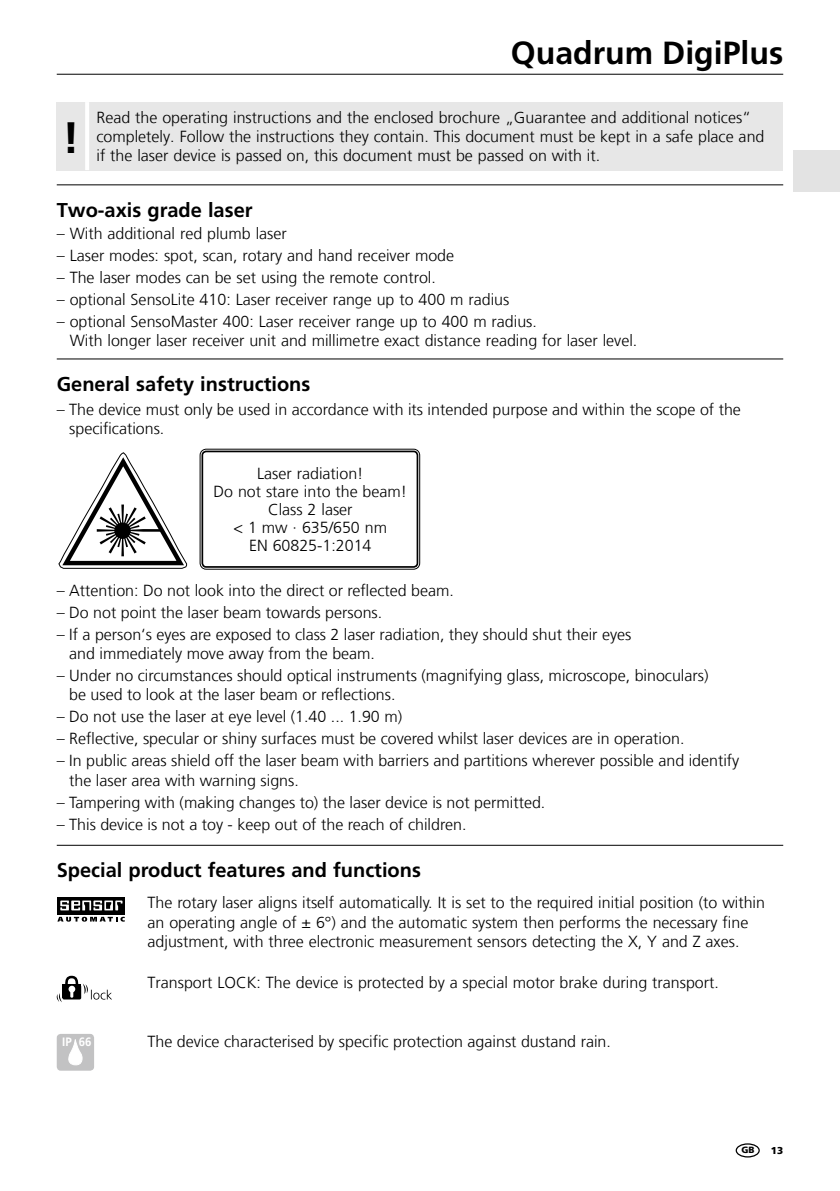
<style>
.page{position:relative;width:840px;height:1191px;background:#fff}
.page>*{position:absolute;margin:0;border:0;box-sizing:border-box;transform-origin:0 0}
.t1{font:700 44px "Frutiger LT Com";color:#000}
.t2{font:700 32px "Frutiger LT Com";color:#000}
.t3{font:700 20px "Frutiger LT Com";color:#000}
.t4{font:300 16px/19.2px "Frutiger LT Com";color:#000}
.t5{font:700 12.2px "Frutiger LT Com";color:#fff;scale:.94 1}
.t6{font:900 10px "Frutiger LT Com";color:#000}
.t7{font:900 9px "Frutiger LT Com";color:#000}
</style>
<div class="page">
<hr style="left:57px;top:74px;width:725px;height:1px;background:#000">
<hr style="left:57px;top:184px;width:725px;height:1px;background:#000">
<div style="left:735px;top:1143px;width:24px;height:14px;border:1px solid #000;border-radius:50%"></div>
<div style="left:792px;top:150px;width:47px;height:41px;background:#e3e3e3"></div>
<div style="left:57px;top:102px;width:725px;height:68px;background:#e7e7e7"></div>
<hr style="left:85px;top:102px;width:4px;height:68px;background:#fff">
<hr style="left:57px;top:845px;width:725px;height:1px;background:#000">
<svg style="left:57px;top:975px;width:55px;height:27px"></svg>
<div style="left:57px;top:1034px;width:37px;height:36px;background:#c2c2c3;border-radius:4px"></div>
<svg style="left:69px;top:1039px;width:13px;height:26px"></svg>
<div style="left:57px;top:896px;width:68px;height:18px;background:#000"></div>
<svg style="left:60px;top:900px;width:62px;height:10px"></svg>
<svg style="left:57px;top:916px;width:68px;height:5px"></svg>
<svg style="left:58px;top:452px;width:130px;height:117px"></svg>
<div style="left:200px;top:449px;width:220px;height:120px;border:1px solid #000;border-radius:6px"></div>
<div style="left:201px;top:450px;width:217px;height:118px;border:2px solid #000;border-radius:4px"></div>
<hr style="left:57px;top:358px;width:725px;height:1px;background:#000">
<h1 class="t1" style="left:62px;top:111px;width:19px">!</h1>
<h2 class="t2" style="left:510px;top:34px;width:274px">Quadrum DigiPlus</h2>
<p class="t4" style="left:96px;top:108px;width:669px">Read the operating instructions and the enclosed brochure „Guarantee and additional notices“ completely. Follow the instructions they contain. This document must be kept in a safe place and if the laser device is passed on, this document must be passed on with it.</p>
<p class="t3" style="left:57px;top:198px;width:197px">Two-axis grade laser</p>
<p class="t4" style="left:57px;top:224px;width:231px">– With additional red plumb laser</p>
<p class="t4" style="left:57px;top:246px;width:398px">– Laser modes: spot, scan, rotary and hand receiver mode</p>
<p class="t4" style="left:57px;top:268px;width:380px">– The laser modes can be set using the remote control.</p>
<p class="t4" style="left:57px;top:290px;width:454px">– optional SensoLite 410: Laser receiver range up to 400 m radius</p>
<p class="t4" style="left:70px;top:312px;width:569px;text-indent:-13px">– optional SensoMaster 400: Laser receiver range up to 400 m radius.<br>With longer laser receiver unit and millimetre exact distance reading for laser level.</p>
<p class="t3" style="left:57px;top:372px;width:255px">General safety instructions</p>
<p class="t4" style="left:69px;top:399px;width:672px;text-indent:-12px">– The device must only be used in accordance with its intended purpose and within the scope of the specifications.</p>
<p class="t4" style="left:213px;top:465px;width:195px;line-height:18px;text-align:center">Laser radiation!<br>Do not stare into the beam!<br>Class 2 laser<br>&lt; 1 mw · 635/650 nm<br>EN 60825-1:2014</p>
<p class="t4" style="left:57px;top:580px;width:398px">– Attention: Do not look into the direct or reflected beam.</p>
<p class="t4" style="left:57px;top:603px;width:327px">– Do not point the laser beam towards persons.</p>
<p class="t4" style="left:69px;top:625px;width:563px;text-indent:-12px">– If a person‘s eyes are exposed to class 2 laser radiation, they should shut their eyes and immediately move away from the beam.</p>
<p class="t4" style="left:69px;top:666px;width:640px;text-indent:-12px">– Under no circumstances should optical instruments (magnifying glass, microscope, binoculars) be used to look at the laser beam or reflections.</p>
<p class="t4" style="left:57px;top:707px;width:346px">– Do not use the laser at eye level (1.40 ... 1.90 m)</p>
<p class="t4" style="left:57px;top:729px;width:629px">– Reflective, specular or shiny surfaces must be covered whilst laser devices are in operation.</p>
<p class="t4" style="left:69px;top:751px;width:671px;text-indent:-12px">– In public areas shield off the laser beam with barriers and partitions wherever possible and identify the laser area with warning signs.</p>
<p class="t4" style="left:57px;top:792px;width:490px">– Tampering with (making changes to) the laser device is not permitted.</p>
<p class="t4" style="left:57px;top:814px;width:411px">– This device is not a toy - keep out of the reach of children.</p>
<p class="t3" style="left:57px;top:858px;width:365px">Special product features and functions</p>
<p class="t4" style="left:147px;top:893px;width:618px">The rotary laser aligns itself automatically. It is set to the required initial position (to within an operating angle of ± 6°) and the automatic system then performs the necessary fine adjustment, with three electronic measurement sensors detecting the X, Y and Z axes.</p>
<p class="t5" style="left:62px;top:1034px;width:33px">IP 66</p>
<p class="t4" style="left:147px;top:972px;width:572px">Transport LOCK: The device is protected by a special motor brake during transport.</p>
<p class="t4" style="left:147px;top:1032px;width:464px">The device characterised by specific protection against dustand rain.</p>
<p class="t7" style="left:741px;top:1144px;width:15px">GB</p>
<p class="t6" style="left:770px;top:1144px;width:14px">13</p>
</div>
